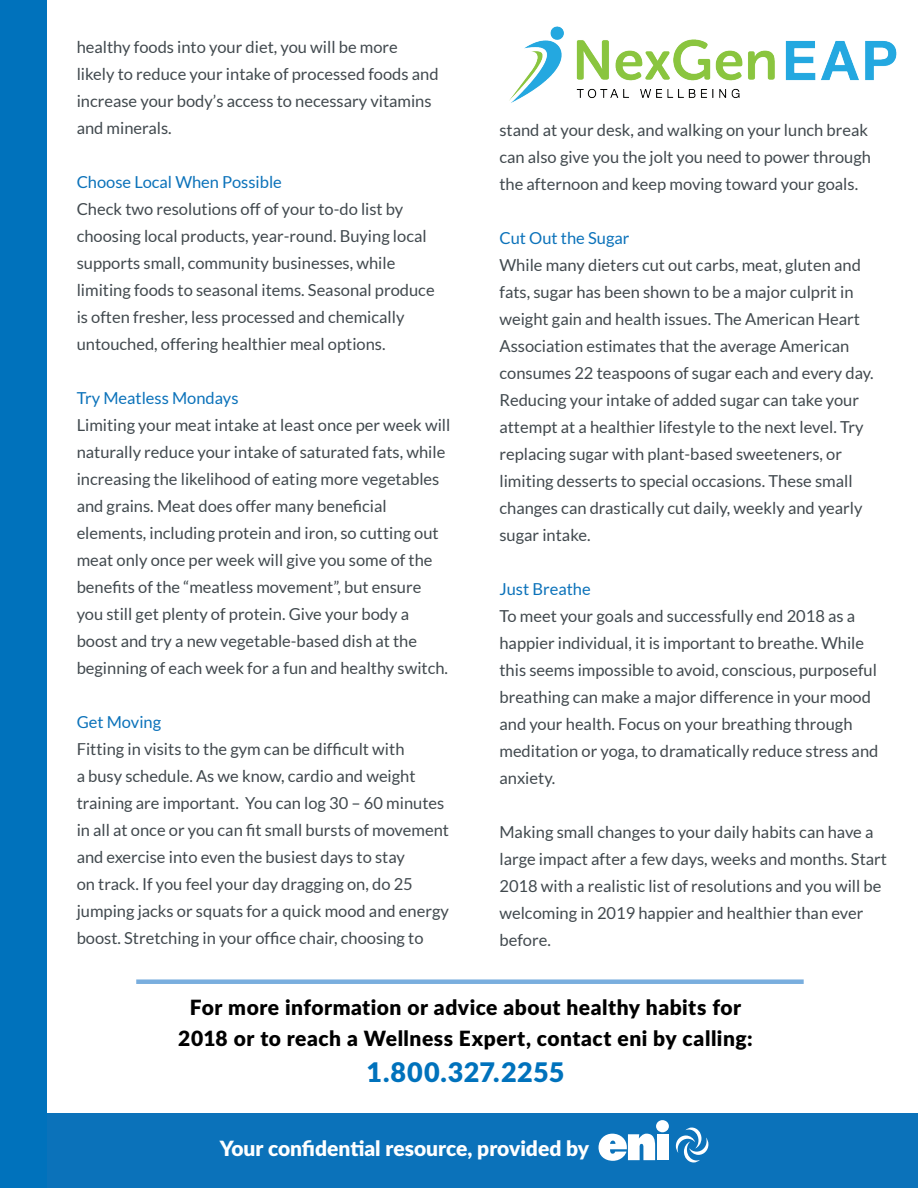
<style>
.page{position:relative;width:918px;height:1188px;background:#fff}
.page>*{position:absolute;margin:0;border:0;box-sizing:border-box;transform-origin:0 0}
.t1{font:900 27px "Lato";letter-spacing:.015em;color:#0072bc}
.t2{font:900 21px/31.5px "Lato";letter-spacing:.025em;color:#000;text-align:center}
.t3{font:900 21px "Lato";color:#fff}
.t4{font:16.5px/27px "Lato";color:#41494e}
.t5{font:16.5px "Lato";color:#0b72ba}
</style>
<div class="page">
<div style="left:0;top:1113px;width:918px;height:75px;background:#0b72ba"></div>
<svg style="left:676px;top:1128px;width:32px;height:34px"></svg>
<svg style="left:599px;top:1134px;width:56px;height:27px"></svg>
<div style="left:657px;top:1134px;width:11px;height:26px;background:#fff"></div>
<div style="left:656px;top:1120px;width:13px;height:12px;background:#fff;border-radius:50%"></div>
<div style="left:0;top:0;width:47px;height:1188px;background:#0072bc"></div>
<div style="left:136px;top:979px;width:668px;height:5px;background:#79aede"></div>
<img style="left:509px;top:26px;width:388px;height:77px">
<p class="t4" style="left:77px;top:34px;width:363px">healthy foods into your diet, you will be more likely to reduce your intake of processed foods and increase your body’s access to necessary vitamins and minerals.</p>
<p class="t5" style="left:77px;top:173px;width:207px">Choose Local When Possible</p>
<p class="t4" style="left:77px;top:196px;width:359px">Check two resolutions off of your to-do list by choosing local products, year-round. Buying local supports small, community businesses, while limiting foods to seasonal items. Seasonal produce is often fresher, less processed and chemically untouched, offering healthier meal options.</p>
<p class="t5" style="left:77px;top:389px;width:163px">Try Meatless Mondays</p>
<p class="t4" style="left:77px;top:412px;width:375px">Limiting your meat intake at least once per week will naturally reduce your intake of saturated fats, while increasing the likelihood of eating more vegetables and grains. Meat does offer many beneficial elements, including protein and iron, so cutting out meat only once per week will give you some of the benefits of the “meatless movement”, but ensure you still get plenty of protein. Give your body a boost and try a new vegetable-based dish at the beginning of each week for a fun and healthy switch.</p>
<p class="t5" style="left:77px;top:713px;width:86px">Get Moving</p>
<p class="t4" style="left:77px;top:736px;width:374px">Fitting in visits to the gym can be difficult with<br>a busy schedule. As we know, cardio and weight training are important. You can log 30 – 60 minutes in all at once or you can fit small bursts of movement and exercise into even the busiest days to stay<br>on track. If you feel your day dragging on, do 25 jumping jacks or squats for a quick mood and energy boost. Stretching in your office chair, choosing to</p>
<p class="t4" style="left:499px;top:116px;width:373px">stand at your desk, and walking on your lunch break can also give you the jolt you need to power through the afternoon and keep moving toward your goals.</p>
<p class="t5" style="left:499px;top:229px;width:132px">Cut Out the Sugar</p>
<p class="t4" style="left:499px;top:251px;width:376px">While many dieters cut out carbs, meat, gluten and fats, sugar has been shown to be a major culprit in weight gain and health issues. The American Heart Association estimates that the average American consumes 22 teaspoons of sugar each and every day.<br>Reducing your intake of added sugar can take your attempt at a healthier lifestyle to the next level. Try replacing sugar with plant-based sweeteners, or limiting desserts to special occasions. These small changes can drastically cut daily, weekly and yearly sugar intake.</p>
<p class="t5" style="left:499px;top:580px;width:93px">Just Breathe</p>
<p class="t4" style="left:499px;top:602px;width:380px">To meet your goals and successfully end 2018 as a happier individual, it is important to breathe. While this seems impossible to avoid, conscious, purposeful breathing can make a major difference in your mood and your health. Focus on your breathing through meditation or yoga, to dramatically reduce stress and anxiety.</p>
<p class="t4" style="left:499px;top:818px;width:389px">Making small changes to your daily habits can have a large impact after a few days, weeks and months. Start 2018 with a realistic list of resolutions and you will be welcoming in 2019 happier and healthier than ever before.</p>
<p class="t2" style="left:178px;top:991px;width:576px">For more information or advice about healthy habits for<br>2018 or to reach a Wellness Expert, contact eni by calling:</p>
<h1 class="t1" style="left:366px;top:1052px;width:200px">1.800.327.2255</h1>
<p class="t3" style="left:220px;top:1133px;width:371px">Your confidential resource, provided by</p>
</div>
